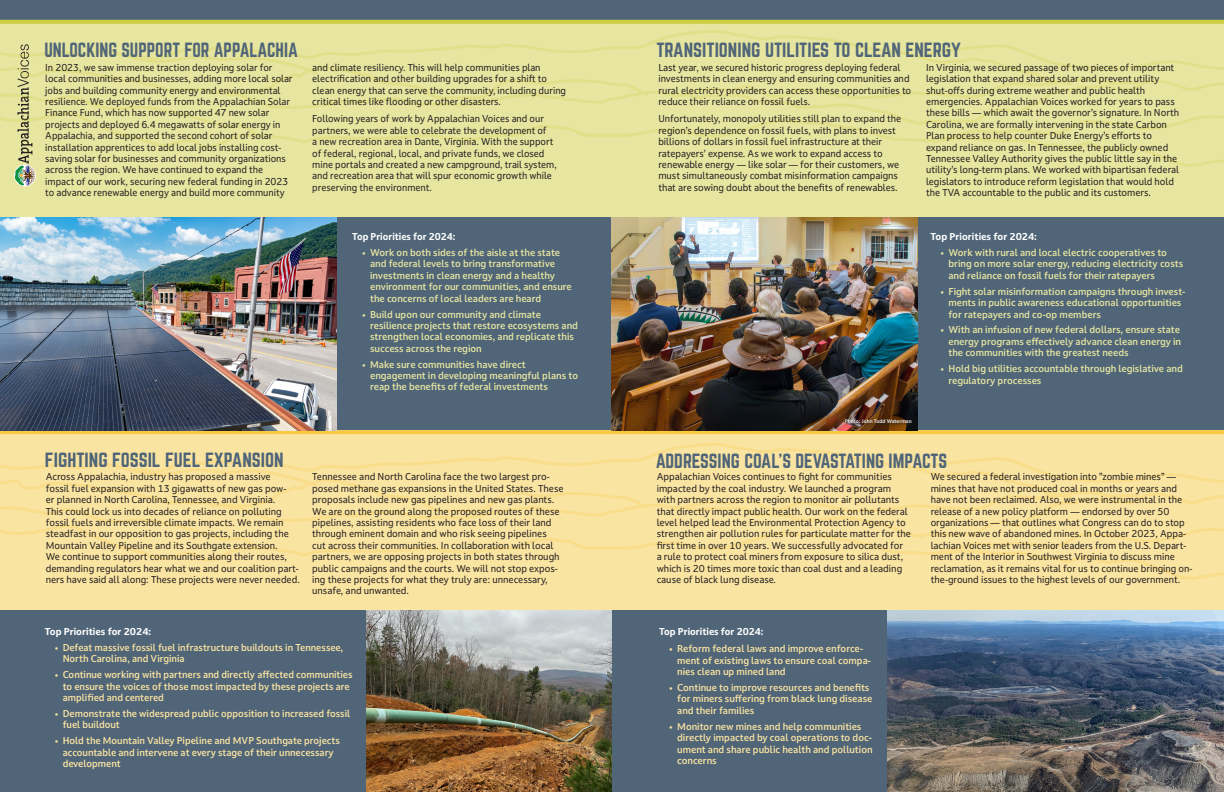
<style>
.page{position:relative;width:1224px;height:792px;background:#fff}
.page>*{position:absolute;margin:0;border:0;box-sizing:border-box;transform-origin:0 0}
.EOY_625_after_P{font:18px "Norwester";color:#506578}
.EOY_625_after_P-2{font:18px "Norwester";color:#506578;scale:.94 1}
.EOY_625_after_P-3{font:9.5px/11.4px "Darkmode Darkmode Off";color:#231f20}
.EOY_625_after_P-4{font:9.5px/11.4px "Darkmode Darkmode Off";color:#231f20;scale:.96 1}
.t1{font:500 9.5px/11.4px "Darkmode Darkmode Off";color:#e7e6a1}
.t2{font:500 9.5px/11.4px "Darkmode Darkmode Off";color:#fae4a2}
.EOY_625_after_P-5{font:700 9.5px "Darkmode Darkmode Off";color:#fff}
.t3{font:500 5px "Darkmode Darkmode Off";color:#fff}
</style>
<div class="page">
<div style="left:0;top:427px;width:1224px;height:218px;background:#fae4a2"></div>
<div style="left:0;top:611px;width:1224px;height:181px;background:#506578"></div>
<img style="left:887px;top:611px;width:337px;height:181px">
<img style="left:367px;top:611px;width:245px;height:181px">
<svg style="left:0;top:430px;width:1224px;height:4px;background:#dfb846"></svg>
<svg style="left:652px;top:504px;width:393px;height:15px"></svg>
<svg style="left:671px;top:473px;width:553px;height:40px"></svg>
<svg style="left:211px;top:443px;width:864px;height:58px"></svg>
<svg style="left:0;top:461px;width:652px;height:58px"></svg>
<svg style="left:0;top:519px;width:1224px;height:61px"></svg>
<svg style="left:930px;top:526px;width:294px;height:32px"></svg>
<div style="left:0;top:23px;width:1224px;height:218px;background:#e7e6a1"></div>
<div style="left:0;top:217px;width:1224px;height:213px;background:#506578"></div>
<img style="left:0;top:217px;width:336px;height:213px">
<img style="left:611px;top:217px;width:306px;height:213px">
<div style="left:0;top:0;width:1224px;height:20px;background:#506578"></div>
<svg style="left:0;top:20px;width:1224px;height:4px;background:#d0ce48"></svg>
<div style="left:844px;top:419px;width:71px;height:8px;background:#231f20;opacity:.75"></div>
<svg style="left:652px;top:91px;width:393px;height:16px"></svg>
<svg style="left:671px;top:60px;width:553px;height:40px"></svg>
<svg style="left:646px;top:30px;width:429px;height:58px"></svg>
<svg style="left:0;top:44px;width:652px;height:142px"></svg>
<svg style="left:0;top:107px;width:1224px;height:61px"></svg>
<svg style="left:930px;top:113px;width:294px;height:32px"></svg>
<p class="EOY_625_after_P-2" style="left:44px;top:41px;width:271px">UNLOCKING SUPPORT FOR APPALACHIA</p>
<p class="EOY_625_after_P-4" style="left:45px;top:61px;width:259px">In 2023, we saw immense traction deploying solar for local communities and businesses, adding more local solar jobs and building community energy and environmental resilience. We deployed funds from the Appalachian Solar Finance Fund, which has now supported 47 new solar projects and deployed 6.4 megawatts of solar energy in Appalachia, and supported the second cohort of solar installation apprentices to add local jobs installing cost&shy;saving solar for businesses and community organizations across the region. We have continued to expand the impact of our work, securing new federal funding in 2023 to advance renewable energy and build more community</p>
<p class="EOY_625_after_P-4" style="left:312px;top:61px;width:266px">and climate resiliency. This will help communities plan electrification and other building upgrades for a shift to clean energy that can serve the community, including during critical times like flooding or other disasters.</p>
<p class="EOY_625_after_P-4" style="left:312px;top:113px;width:256px">Following years of work by Appalachian Voices and our partners, we were able to celebrate the development of<br>a new recreation area in Dante, Virginia. With the support of federal, regional, local, and private funds, we closed mine portals and created a new campground, trail system, and recreation area that will spur economic growth while preserving the environment.</p>
<p class="EOY_625_after_P-5" style="left:352px;top:230px;width:105px">Top Priorities for 2024:</p>
<p class="t1" style="left:370px;top:247px;width:203px;text-indent:-8px">• Work on both sides of the aisle at the state and federal levels to bring transformative investments in clean energy and a healthy environment for our communities, and ensure the concerns of local leaders are heard</p>
<p class="t1" style="left:370px;top:308px;width:209px;text-indent:-8px">• Build upon our community and climate resilience projects that restore ecosystems and strengthen local economies, and replicate this success across the region</p>
<p class="t1" style="left:370px;top:358px;width:210px;text-indent:-8px">• Make sure communities have direct engagement in developing meaningful plans to reap the benefits of federal investments</p>
<p class="EOY_625_after_P" style="left:656px;top:41px;width:306px">TRANSITIONING UTILITIES TO CLEAN ENERGY</p>
<p class="EOY_625_after_P-3" style="left:658px;top:61px;width:254px">Last year, we secured historic progress deploying federal investments in clean energy and ensuring communities and rural electricity providers can access these opportunities to reduce their reliance on fossil fuels.</p>
<p class="EOY_625_after_P-3" style="left:658px;top:113px;width:244px">Unfortunately, monopoly utilities still plan to expand the region’s dependence on fossil fuels, with plans to invest billions of dollars in fossil fuel infrastructure at their ratepayers’ expense. As we work to expand access to renewable energy — like solar — for their customers, we must simultaneously combat misinformation campaigns that are sowing doubt about the benefits of renewables.</p>
<p class="t3" style="left:845px;top:418px;width:68px">Photo: John Todd Waterman</p>
<p class="EOY_625_after_P-3" style="left:926px;top:61px;width:255px">In Virginia, we secured passage of two pieces of important legislation that expand shared solar and prevent utility shut-offs during extreme weather and public health emergencies. Appalachian Voices worked for years to pass these bills — which await the governor’s signature. In North Carolina, we are formally intervening in the state Carbon Plan process to help counter Duke Energy’s efforts to expand reliance on gas. In Tennessee, the publicly owned Tennessee Valley Authority gives the public little say in the utility’s long-term plans. We worked with bipartisan federal legislators to introduce reform legislation that would hold the TVA accountable to the public and its customers.</p>
<p class="EOY_625_after_P-5" style="left:930px;top:230px;width:108px">Top Priorities for 2024:</p>
<p class="t1" style="left:948px;top:247px;width:236px;text-indent:-8px">• Work with rural and local electric cooperatives to bring on more solar energy, reducing electricity costs and reliance on fossil fuels for their ratepayers</p>
<p class="t1" style="left:948px;top:285px;width:238px;text-indent:-8px">• Fight solar misinformation campaigns through invest&shy;ments in public awareness educational opportunities for ratepayers and co-op members</p>
<p class="t1" style="left:948px;top:324px;width:234px;text-align:justify;text-indent:-8px">• With an infusion of new federal dollars, ensure state energy programs effectively advance clean energy in the communities with the greatest needs</p>
<p class="t1" style="left:948px;top:363px;width:236px;text-indent:-8px">• Hold big utilities accountable through legislative and regulatory processes</p>
<p class="EOY_625_after_P" style="left:45px;top:451px;width:240px">FIGHTING FOSSIL FUEL EXPANSION</p>
<p class="EOY_625_after_P" style="left:656px;top:452px;width:293px">ADDRESSING COAL’S DEVASTATING IMPACTS</p>
<p class="EOY_625_after_P-3" style="left:657px;top:471px;width:256px">Appalachian Voices continues to fight for communities impacted by the coal industry. We launched a program with partners across the region to monitor air pollutants that directly impact public health. Our work on the federal level helped lead the Environmental Protection Agency to strengthen air pollution rules for particulate matter for the first time in over 10 years. We successfully advocated for<br>a rule to protect coal miners from exposure to silica dust, which is 20 times more toxic than coal dust and a leading cause of black lung disease.</p>
<p class="EOY_625_after_P-3" style="left:931px;top:471px;width:263px">We secured a federal investigation into ”zombie mines” — mines that have not produced coal in months or years and have not been reclaimed. Also, we were instrumental in the release of a new policy platform — endorsed by over 50 organizations — that outlines what Congress can do to stop this new wave of abandoned mines. In October 2023, Appa&shy;lachian Voices met with senior leaders from the U.S. Depart&shy;ment of the Interior in Southwest Virginia to discuss mine reclamation, as it remains vital for us to continue bringing on&shy;the-ground issues to the highest levels of our government.</p>
<p class="EOY_625_after_P-3" style="left:46px;top:471px;width:256px">Across Appalachia, industry has proposed a massive<br>fossil fuel expansion with 13 gigawatts of new gas pow-<br>er planned in North Carolina, Tennessee, and Virginia.<br>This could lock us into decades of reliance on polluting fossil fuels and irreversible climate impacts. We remain steadfast in our opposition to gas projects, including the Mountain Valley Pipeline and its Southgate extension.<br>We continue to support communities along their routes, demanding regulators hear what we and our coalition part&shy;ners have said all along: These projects were never needed.</p>
<p class="EOY_625_after_P-3" style="left:312px;top:471px;width:253px">Tennessee and North Carolina face the two largest pro&shy;posed methane gas expansions in the United States. These proposals include new gas pipelines and new gas plants.<br>We are on the ground along the proposed routes of these pipelines, assisting residents who face loss of their land through eminent domain and who risk seeing pipelines<br>cut across their communities. In collaboration with local partners, we are opposing projects in both states through public campaigns and the courts. We will not stop expos&shy;ing these projects for what they truly are: unnecessary, unsafe, and unwanted.</p>
<p class="EOY_625_after_P-5" style="left:45px;top:625px;width:108px">Top Priorities for 2024:</p>
<p class="t2" style="left:63px;top:642px;width:282px;text-indent:-8px">• Defeat massive fossil fuel infrastructure buildouts in Tennessee,<br>North Carolina, and Virginia</p>
<p class="t2" style="left:63px;top:669px;width:291px;text-indent:-8px">• Continue working with partners and directly affected communities to ensure the voices of those most impacted by these projects are amplified and centered</p>
<p class="t2" style="left:63px;top:708px;width:289px;text-indent:-8px">• Demonstrate the widespread public opposition to increased fossil fuel buildout</p>
<p class="t2" style="left:63px;top:735px;width:279px;text-indent:-8px">• Hold the Mountain Valley Pipeline and MVP Southgate projects accountable and intervene at every stage of their unnecessary development</p>
<p class="EOY_625_after_P-5" style="left:659px;top:625px;width:106px">Top Priorities for 2024:</p>
<p class="t2" style="left:677px;top:643px;width:195px;text-indent:-8px">• Reform federal laws and improve enforce&shy;ment of existing laws to ensure coal compa&shy;nies clean up mined land</p>
<p class="t2" style="left:677px;top:682px;width:197px;text-indent:-8px">• Continue to improve resources and benefits for miners suffering from black lung disease and their families</p>
<p class="t2" style="left:677px;top:720px;width:197px;text-indent:-8px">• Monitor new mines and help communities directly impacted by coal operations to doc&shy;ument and share public health and pollution concerns</p>
</div>
